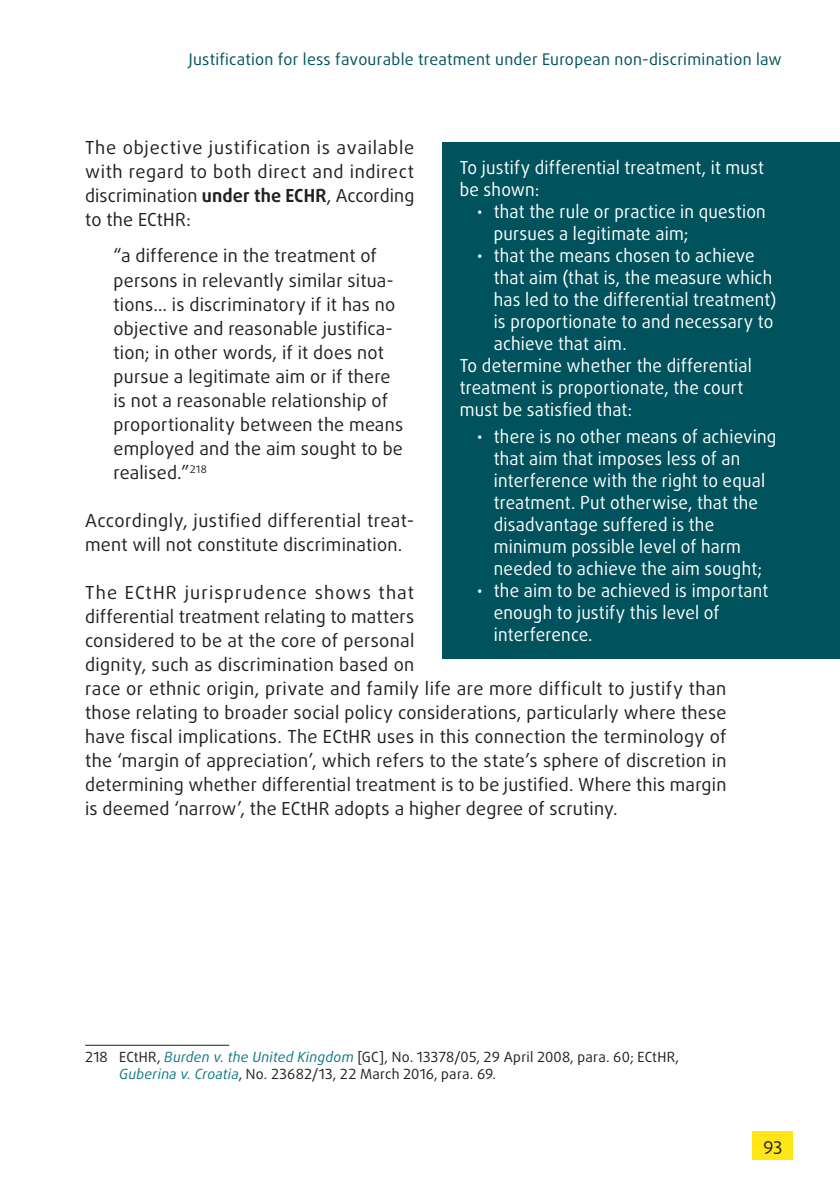
<style>
.page{position:relative;width:840px;height:1191px;background:#fff}
.page>*{position:absolute;margin:0;border:0;box-sizing:border-box;transform-origin:0 0}
.text{font:18px/24px "Daxline Pro";letter-spacing:.015em;color:#231f20}
.Box_text_list{font:18px/22px "Daxline Pro";letter-spacing:.01em;color:#fff;scale:.95 1}
.text_indent{font:18px/24px "Daxline Pro";letter-spacing:.01em;color:#231f20}
.Box_text{font:18px/22px "Daxline Pro";letter-spacing:.01em;color:#fff;scale:.95 1}
.t1{font:16px "Daxline Pro";letter-spacing:.015em;color:#00525d}
.footnote{font:14px/17px "Daxline Pro";letter-spacing:.015em;color:#231f20}
.s1{font-weight:700}
.s2{font-style:italic;color:#0f7984}
</style>
<div class="page">
<div style="left:752px;top:1131px;width:40px;height:28px;background:#ffe616"></div>
<hr style="left:85px;top:1045px;width:144px;height:1px;background:#231f20">
<div style="left:442px;top:142px;width:397px;height:516px;background:#00525d"></div>
<p class="t1" style="left:189px;top:49px;width:594px">Justification for less favourable treatment under European non-discrimination law</p>
<p class="text" style="left:85px;top:136px;width:330px;text-align:justify">The objective justification is available with regard to both direct and indirect discrimination <span class="s1">under the ECHR</span>, According to the ECtHR:</p>
<p class="text_indent" style="left:113px;top:244px;width:291px">“a difference in the treatment of persons in relevantly similar situa&shy;tions… is discriminatory if it has no objective and reasonable justifica&shy;tion; in other words, if it does not pursue a legitimate aim or if there is not a reasonable relationship of proportionality between the means employed and the aim sought to be realised.”<sup>218</sup></p>
<p class="text" style="left:85px;top:508px;width:330px">Accordingly, justified differential treat&shy;ment will not constitute discrimination.</p>
<p class="text" style="left:85px;top:580px;width:642px">The ECtHR jurisprudence shows that<br>differential treatment relating to matters<br>considered to be at the core of personal<br>dignity, such as discrimination based on<br>race or ethnic origin, private and family life are more difficult to justify than those relating to broader social policy considerations, particularly where these have fiscal implications. The ECtHR uses in this connection the terminology of the ‘margin of appreciation’, which refers to the state’s sphere of discretion in determining whether differential treatment is to be justified. Where this margin is deemed ‘narrow’, the ECtHR adopts a higher degree of scrutiny.</p>
<p class="Box_text" style="left:459px;top:156px;width:322px">To justify differential treatment, it must be shown:</p>
<p class="Box_text_list" style="left:493px;top:200px;width:288px;text-indent:-17px">• that the rule or practice in question pursues a legitimate aim;</p>
<p class="Box_text_list" style="left:493px;top:244px;width:299px;text-indent:-17px">• that the means chosen to achieve that aim (that is, the measure which has led to the differential treatment) is proportionate to and necessary to achieve that aim.</p>
<p class="Box_text" style="left:459px;top:354px;width:309px">To determine whether the differential treatment is proportionate, the court must be satisfied that:</p>
<p class="Box_text_list" style="left:493px;top:426px;width:299px;text-indent:-17px">• there is no other means of achieving that aim that imposes less of an interference with the right to equal treatment. Put otherwise, that the disadvantage suffered is the minimum possible level of harm needed to achieve the aim sought;</p>
<p class="Box_text_list" style="left:493px;top:580px;width:290px;text-indent:-17px">• the aim to be achieved is important enough to justify this level of interference.</p>
<p class="footnote" style="left:119px;top:1048px;width:561px;text-indent:-34px">218 ECtHR, <span class="s2">Burden v. the United Kingdom</span> [GC], No. 13378/05, 29 April 2008, para. 60; ECtHR,<br><span class="s2">Guberina v. Croatia</span>, No. 23682/13, 22 March 2016, para. 69.</p>
<p class="text" style="left:762px;top:1132px;width:21px">93</p>
</div>
